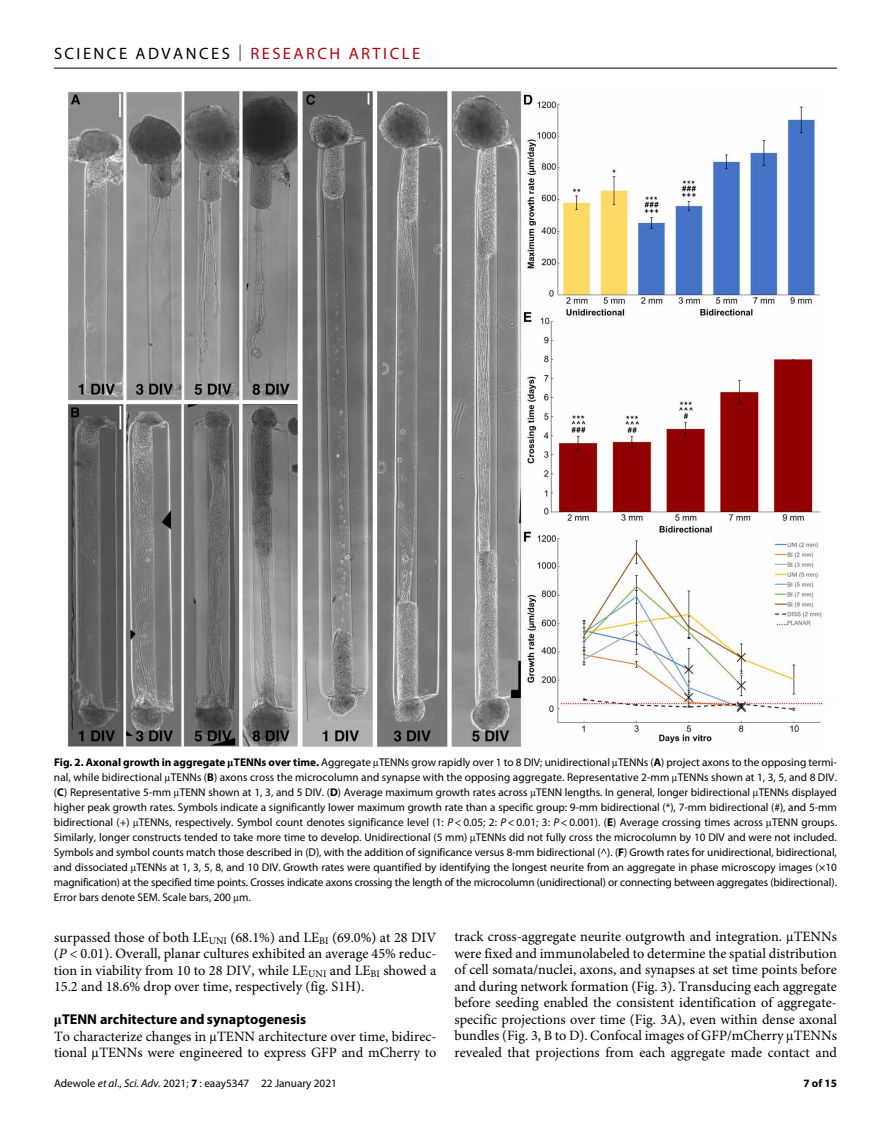
<style>
.page{position:relative;width:891px;height:1134px;background:#fff}
.page>*{position:absolute;margin:0;border:0;box-sizing:border-box;transform-origin:0 0}
.t1{font:16.5px "Myriad Pro";letter-spacing:.15em;color:#000}
.t2{font:14.25px/16.5px "Minion Pro";color:#000;text-align:justify}
.t3{font:700 14.25px "Myriad Pro";color:#000}
.t4{font:11.25px/15px "Myriad Pro";color:#000;text-align:justify}
.t5{font:700 11.25px "Myriad Pro";color:#000}
.s1{font-weight:300}
.s2{color:#b10508}
.s3{font-weight:700}
.s4{font-style:italic}
</style>
<div class="page">
<hr style="left:54px;top:68px;width:783px;height:1px;background:#000">
<img style="left:68px;top:91px;width:755px;height:656px">
<h1 class="t1" style="left:54px;top:40px;width:368px">SCIENCE ADVANCES <span class="s1">|</span> <span class="s2">RESEARCH ARTICLE</span></h1>
<p class="t4" style="left:54px;top:755px;width:785px"><span class="s3">Fig. 2. Axonal growth in aggregate TENNs over time.</span> Aggregate TENNs grow rapidly over 1 to 8 DIV; unidirectional TENNs (<span class="s3">A</span>) project axons to the opposing termi&shy;nal, while bidirectional TENNs (<span class="s3">B</span>) axons cross the microcolumn and synapse with the opposing aggregate. Representative 2-mm TENNs shown at 1, 3, 5, and 8 DIV. (<span class="s3">C</span>) Representative 5-mm TENN shown at 1, 3, and 5 DIV. (<span class="s3">D</span>) Average maximum growth rates across TENN lengths. In general, longer bidirectional TENNs displayed higher peak growth rates. Symbols indicate a significantly lower maximum growth rate than a specific group: 9-mm bidirectional (*), 7-mm bidirectional (#), and 5-mm bidirectional (+) TENNs, respectively. Symbol count denotes significance level (1: <span class="s4">P</span> &lt; 0.05; 2: <span class="s4">P</span> &lt; 0.01; 3: <span class="s4">P</span> &lt; 0.001). (<span class="s3">E</span>) Average crossing times across TENN groups.<br>Similarly, longer constructs tended to take more time to develop. Unidirectional (5 mm) TENNs did not fully cross the microcolumn by 10 DIV and were not included.<br>Symbols and symbol counts match those described in (D), with the addition of significance versus 8-mm bidirectional (^). (<span class="s3">F</span>) Growth rates for unidirectional, bidirectional, and dissociated TENNs at 1, 3, 5, 8, and 10 DIV. Growth rates were quantified by identifying the longest neurite from an aggregate in phase microscopy images (×10 magnification) at the specified time points. Crosses indicate axons crossing the length of the microcolumn (unidirectional) or connecting between aggregates (bidirectional).<br>Error bars denote SEM. Scale bars, 200 m.</p>
<p class="t2" style="left:54px;top:930px;width:384px">surpassed those of both LE<sub>UNI</sub> (68.1%) and LE<sub>BI</sub> (69.0%) at 28 DIV (<span class="s4">P</span> &lt; 0.01). Overall, planar cultures exhibited an average 45% reduc&shy;tion in viability from 10 to 28 DIV, while LE<sub>UNI</sub> and LE<sub>BI</sub> showed a 15.2 and 18.6% drop over time, respectively (fig. S1H).</p>
<p class="t3" style="left:62px;top:1008px;width:246px">TENN architecture and synaptogenesis</p>
<p class="t2" style="left:54px;top:1029px;width:384px">To characterize changes in TENN architecture over time, bidirec&shy;tional TENNs were engineered to express GFP and mCherry to</p>
<p class="t4" style="left:54px;top:1076px;width:284px">Adewole <span class="s4">et al</span>., <span class="s4">Sci. Adv.</span> 2021; <span class="s3">7</span> : eaay5347 22 January 2021</p>
<p class="t2" style="left:455px;top:930px;width:384px">track cross-aggregate neurite outgrowth and integration. TENNs were fixed and immunolabeled to determine the spatial distribution of cell somata/nuclei, axons, and synapses at set time points before and during network formation (Fig. 3). Transducing each aggregate before seeding enabled the consistent identification of aggregate&shy;specific projections over time (Fig. 3A), even within dense axonal bundles (Fig. 3, B to D). Confocal images of GFP/mCherry TENNs revealed that projections from each aggregate made contact and</p>
<p class="t5" style="left:803px;top:1074px;width:35px">7 of 15</p>
</div>
